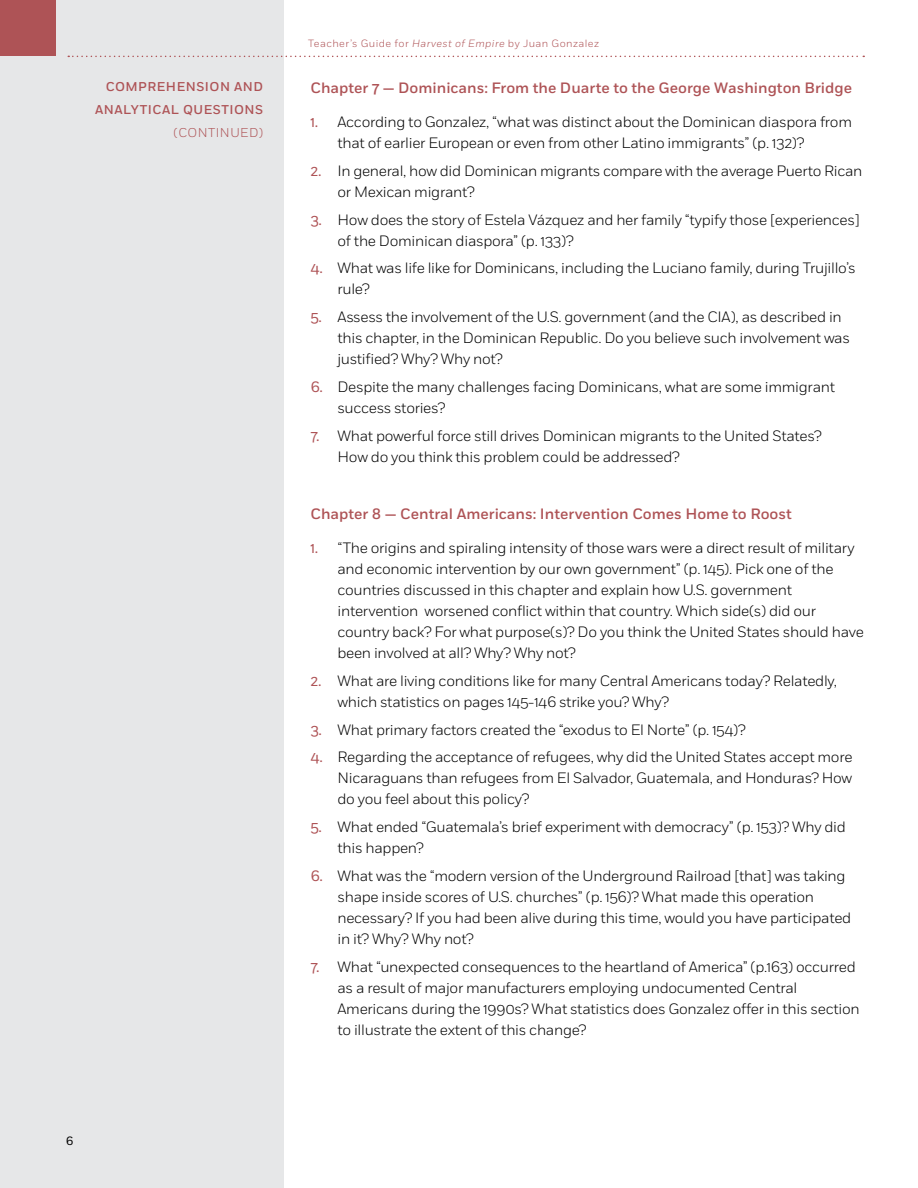
<style>
.page{position:relative;width:918px;height:1188px;background:#fff}
.page>*{position:absolute;margin:0;border:0;box-sizing:border-box;transform-origin:0 0}
.t1{font:300 15px/21px "Fort";letter-spacing:-.02em;color:#000}
.t2{font:500 15px "Fort";color:#ae5356}
.t3{font:500 12.75px/23.2px "Fort";letter-spacing:.04em;color:#ae5356;text-align:right}
.t4{font:300 12.75px "Fort";letter-spacing:.04em;color:#ae5356}
.t5{font:12px "Fort";color:#000}
.t6{font:300 10.5px "Fort";letter-spacing:.04em;color:#ae5356}
.s1{font-style:italic}
.s2{font-weight:400;color:#ae5356}
</style>
<div class="page">
<div style="left:0;top:0;width:284px;height:1188px;background:#e6e7e8"></div>
<div style="left:0;top:0;width:55px;height:55px;background:#ae5356"></div>
<svg style="left:68px;top:56px;width:796px;height:1px"></svg>
<p class="t3" style="left:95px;top:75px;width:170px">Comprehension and<br>Analyti cal Questi ons</p>
<p class="t4" style="left:173px;top:125px;width:91px">(CONTINUED)</p>
<p class="t5" style="left:66px;top:1134px;width:9px">6</p>
<p class="t6" style="left:308px;top:37px;width:292px">Teacher’s Guide for <span class="s1">Harvest of Empire</span> by Juan Gonzalez</p>
<p class="t2" style="left:310px;top:78px;width:543px">Chapter 7 — Dominicans: From the Duarte to the George Washington Bridge</p>
<p class="t1" style="left:338px;top:111px;width:516px;text-indent:-27px"><span class="s2">1.</span> According to Gonzalez, “what was distinct about the Dominican diaspora from that of earlier European or even from other Latino immigrants” (p. 132)?</p>
<p class="t1" style="left:338px;top:160px;width:526px;text-indent:-27px"><span class="s2">2.</span> In general, how did Dominican migrants compare with the average Puerto Rican or Mexican migrant?</p>
<p class="t1" style="left:338px;top:209px;width:524px;text-indent:-27px"><span class="s2">3.</span> How does the story of Estela Vázquez and her family “typify those [experiences] of the Dominican diaspora” (p. 133)?</p>
<p class="t1" style="left:338px;top:258px;width:520px;text-indent:-27px"><span class="s2">4.</span> What was life like for Dominicans, including the Luciano family, during Trujillo’s rule?</p>
<p class="t1" style="left:338px;top:306px;width:514px;text-indent:-27px"><span class="s2">5.</span> Assess the involvement of the U.S. government (and the CIA), as described in this chapter, in the Dominican Republic. Do you believe such involvement was justified? Why? Why not?</p>
<p class="t1" style="left:338px;top:376px;width:499px;text-indent:-27px"><span class="s2">6.</span> Despite the many challenges facing Dominicans, what are some immigrant success stories?</p>
<p class="t1" style="left:338px;top:425px;width:486px;text-indent:-27px"><span class="s2">7.</span> What powerful force still drives Dominican migrants to the United States?<br>How do you think this problem could be addressed?</p>
<p class="t2" style="left:310px;top:504px;width:483px">Chapter 8 — Central Americans: Intervention Comes H ome to Roost</p>
<p class="t1" style="left:338px;top:537px;width:528px;text-indent:-27px"><span class="s2">1.</span> “The origins and spiraling intensity of those wars were a direct result of military and economic intervention by our own government” (p. 145). Pick one of the countries discussed in this chapter and explain how U.S. government intervention worsened conflict within that country. Which side(s) did our country back? For what purpose(s)? Do you think the United States should have been involved at all? Why? Why not?</p>
<p class="t1" style="left:338px;top:670px;width:501px;text-indent:-27px"><span class="s2">2.</span> What are living conditions like for many Central Americans today? Relatedly, which statistics on pages 145-146 strike you? Why?</p>
<p class="t1" style="left:310px;top:719px;width:437px"><span class="s2">3.</span> What primary factors created the “exodus to El Norte” (p. 154)?</p>
<p class="t1" style="left:338px;top:747px;width:517px;text-align:justify;text-indent:-27px"><span class="s2">4.</span> Regarding the acceptance of refugees, why did the United States accept more Nicaraguans than refugees from El Salvador, Guatemala, and Honduras? How do you feel about this policy?</p>
<p class="t1" style="left:338px;top:816px;width:510px;text-indent:-27px"><span class="s2">5.</span> What ended “Guatemala’s brief experiment with democracy” (p. 153)? Why did this happen?</p>
<p class="t1" style="left:338px;top:865px;width:515px;text-indent:-27px"><span class="s2">6.</span> What was the “modern version of the Underground Railroad [that] was taking shape inside scores of U.S. churches” (p. 156)? What made this operation necessary? If you had been alive during this time, would you have participated in it? Why? Why not?</p>
<p class="t1" style="left:338px;top:956px;width:524px;text-indent:-27px"><span class="s2">7.</span> What “unexpected consequences to the heartland of America” (p.163) occurred as a result of major manufacturers employing undocumented Central Americans during the 1990s? What statistics does Gonzalez offer in this section to illustrate the extent of this change?</p>
</div>
